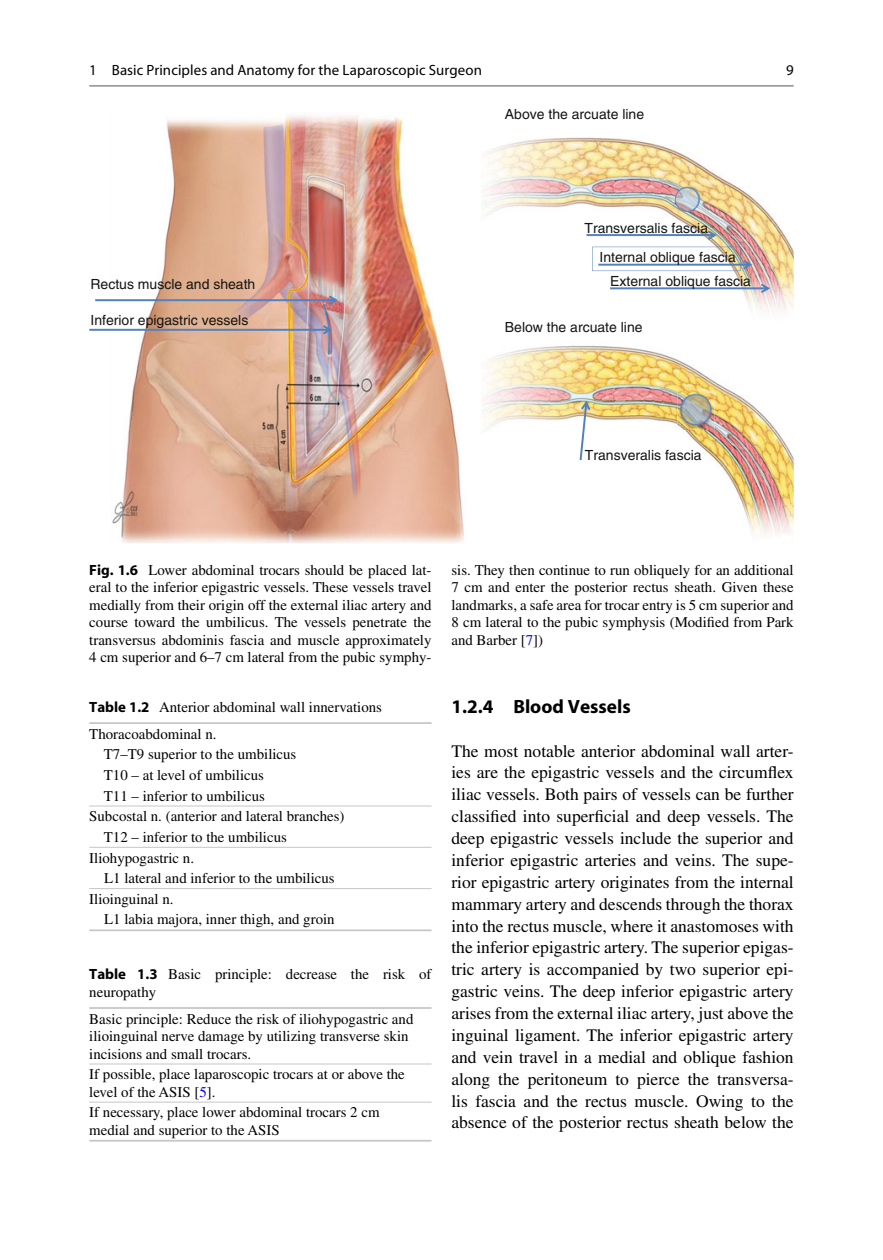
<style>
.page{position:relative;width:883px;height:1260px;background:#fff}
.page>*{position:absolute;margin:0;border:0;box-sizing:border-box;transform-origin:0 0}
.t1{font:700 19.25px "Myriad";color:#000}
.t2{font:17.5px/21.9px "Times";color:#000;text-align:justify}
.t3{font:14.88px/17.5px "Times";color:#000}
.t4{font:14.88px "Myriad";letter-spacing:.005em;color:#000}
.t5{font:14px/28.5px "Helvetica";color:#131413}
.s1{font-family:"Myriad";font-weight:700}
.s2{color:#0000fa}
</style>
<div class="page">
<img style="left:112px;top:114px;width:682px;height:429px">
<svg style="left:95px;top:296px;width:243px;height:9px"></svg>
<svg style="left:89px;top:325px;width:243px;height:9px"></svg>
<svg style="left:610px;top:284px;width:160px;height:9px"></svg>
<svg style="left:587px;top:231px;width:130px;height:9px"></svg>
<svg style="left:592px;top:247px;width:160px;height:24px"></svg>
<svg style="left:675px;top:187px;width:24px;height:25px"></svg>
<img style="left:678px;top:393px;width:36px;height:37px">
<svg style="left:681px;top:395px;width:30px;height:30px"></svg>
<svg style="left:580px;top:401px;width:10px;height:59px"></svg>
<hr style="left:89px;top:1007px;width:343px;height:2px;background:#c5c6c6">
<hr style="left:89px;top:1064px;width:343px;height:1px;background:#c5c6c6">
<hr style="left:89px;top:1102px;width:343px;height:1px;background:#c5c6c6">
<hr style="left:89px;top:1140px;width:343px;height:2px;background:#c5c6c6">
<hr style="left:89px;top:722px;width:343px;height:2px;background:#c5c6c6">
<hr style="left:89px;top:806px;width:343px;height:1px;background:#c5c6c6">
<hr style="left:89px;top:847px;width:343px;height:1px;background:#c5c6c6">
<hr style="left:89px;top:888px;width:343px;height:1px;background:#c5c6c6">
<hr style="left:89px;top:929px;width:343px;height:2px;background:#c5c6c6">
<hr style="left:89px;top:85px;width:705px;height:2px;background:#9c9c9c">
<p class="t4" style="left:89px;top:64px;width:394px">1 Basic Principles and Anatomy for the Laparoscopic Surgeon</p>
<p class="t5" style="left:505px;top:101px;width:141px">Above the arcuate line</p>
<p class="t4" style="left:786px;top:64px;width:9px">9</p>
<p class="t5" style="left:90px;top:271px;width:166px">Rectus muscle and sheath</p>
<p class="t5" style="left:90px;top:307px;width:159px">Inferior epigastric vessels</p>
<p class="t5" style="left:600px;top:215px;width:138px;text-indent:-15px">Transversalis fascia<br>Internal oblique fascia</p>
<p class="t5" style="left:610px;top:269px;width:142px">External oblique fascia</p>
<p class="t5" style="left:505px;top:314px;width:139px">Below the arcuate line</p>
<p class="t5" style="left:585px;top:442px;width:118px">Transveralis fascia</p>
<p class="t3" style="left:89px;top:562px;width:344px;text-align:justify"><span class="s1">Fig. 1.6</span> Lower abdominal trocars should be placed lat&shy;eral to the inferior epigastric vessels. These vessels travel medially from their origin off the external iliac artery and course toward the umbilicus. The vessels penetrate the transversus abdominis fascia and muscle approximately 4 cm superior and 6–7 cm lateral from the pubic symphy-</p>
<p class="t3" style="left:451px;top:562px;width:344px;text-align:justify">sis. They then continue to run obliquely for an additional 7 cm and enter the posterior rectus sheath. Given these landmarks, a safe area for trocar entry is 5 cm superior and 8 cm lateral to the pubic symphysis (Modified from Park and Barber [ <span class="s2">7</span> ])</p>
<p class="t3" style="left:89px;top:695px;width:294px;line-height:26.9px"><span class="s1">Table 1.2</span> Anterior abdominal wall innervations<br>Thoracoabdominal n.</p>
<p class="t3" style="left:104px;top:747px;width:194px">T7–T9 superior to the umbilicus</p>
<p class="t3" style="left:104px;top:768px;width:162px">T10 – at level of umbilicus</p>
<p class="t3" style="left:104px;top:788px;width:163px">T11 – inferior to umbilicus</p>
<p class="t3" style="left:89px;top:809px;width:257px">Subcostal n. (anterior and lateral branches)</p>
<p class="t3" style="left:104px;top:830px;width:185px">T12 – inferior to the umbilicus</p>
<p class="t3" style="left:89px;top:850px;width:106px">Iliohypogastric n.</p>
<p class="t3" style="left:104px;top:871px;width:232px">L1 lateral and inferior to the umbilicus</p>
<p class="t3" style="left:89px;top:891px;width:86px">Ilioinguinal n.</p>
<p class="t3" style="left:104px;top:912px;width:232px">L1 labia majora, inner thigh, and groin</p>
<p class="t3" style="left:89px;top:967px;width:344px"><span class="s1">Table 1.3</span> Basic principle: decrease the risk of neuropathy</p>
<p class="t3" style="left:89px;top:1011px;width:326px">Basic principle: Reduce the risk of iliohypogastric and ilioinguinal nerve damage by utilizing transverse skin incisions and small trocars.</p>
<p class="t3" style="left:89px;top:1067px;width:317px">If possible, place laparoscopic trocars at or above the level of the ASIS [ <span class="s2">5</span> ].</p>
<p class="t3" style="left:89px;top:1105px;width:292px">If necessary, place lower abdominal trocars 2 cm medial and superior to the ASIS</p>
<p class="t1" style="left:451px;top:699px;width:181px">1.2.4 Blood Vessels</p>
<p class="t2" style="left:451px;top:741px;width:344px">The most notable anterior abdominal wall arter&shy;ies are the epigastric vessels and the circumflex iliac vessels. Both pairs of vessels can be further classified into superficial and deep vessels. The deep epigastric vessels include the superior and inferior epigastric arteries and veins. The supe&shy;rior epigastric artery originates from the internal mammary artery and descends through the thorax into the rectus muscle, where it anastomoses with the inferior epigastric artery. The superior epigas&shy;tric artery is accompanied by two superior epi&shy;gastric veins. The deep inferior epigastric artery arises from the external iliac artery, just above the inguinal ligament. The inferior epigastric artery and vein travel in a medial and oblique fashion along the peritoneum to pierce the transversa&shy;lis fascia and the rectus muscle. Owing to the absence of the posterior rectus sheath below the</p>
</div>
